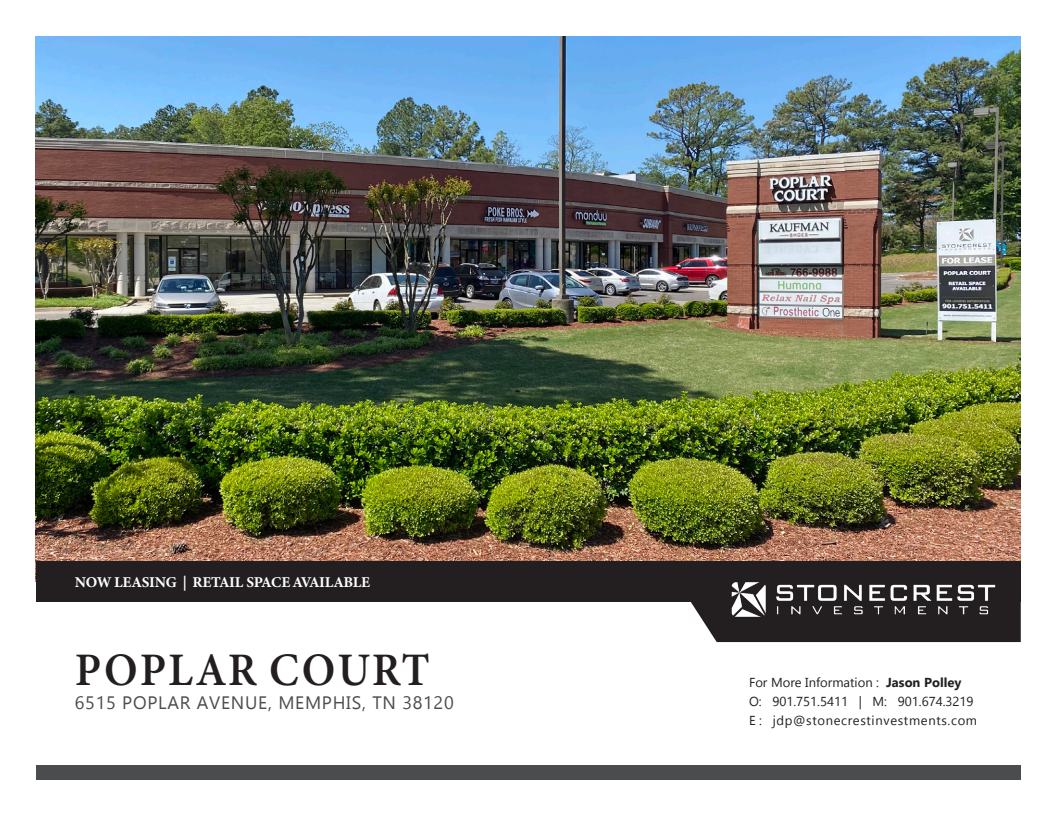
<style>
.page{position:relative;width:1057px;height:816px;background:#fff}
.page>*{position:absolute;margin:0;border:0;box-sizing:border-box;transform-origin:0 0}
.t1{font:46.6px "Minion Variable Concept";letter-spacing:.11em;color:#231f20;scale:.94 1}
.t2{font:18px "Gadugi";letter-spacing:.04em;color:#4b4c4d}
.t3{font:15px "Minion Variable Concept";letter-spacing:-.015em;color:#fff}
.t4{font:13px "Gadugi";color:#231f20}
.t5{font:13px "Gadugi";letter-spacing:.05em;color:#231f20}
.s1{font-weight:700}
</style>
<div class="page">
<div style="left:36px;top:765px;width:984px;height:15px;background:#4b4c4d"></div>
<img style="left:36px;top:36px;width:984px;height:526px">
<div style="left:36px;top:562px;width:984px;height:40px;background:#231f20"></div>
<div style="left:691px;top:602px;width:329px;height:40px;background:#231f20"></div>
<img style="left:728px;top:582px;width:271px;height:38px">
<p class="t3" style="left:75px;top:572px;width:297px">NOW LEASING | RETAIL SPACE AVAILABLE</p>
<p class="t1" style="left:75px;top:637px;width:379px">POPLAR COURT</p>
<p class="t2" style="left:75px;top:692px;width:380px">6515 POPLAR AVENUE, MEMPHIS, TN 38120</p>
<p class="t4" style="left:748px;top:674px;width:214px">For More Information : <span class="s1">Jason Polley</span></p>
<p class="t4" style="left:748px;top:693px;width:226px">O: 901.751.5411 | M: 901.674.3219</p>
<p class="t5" style="left:748px;top:712px;width:230px">E : jdp@stonecrestinvestments.com</p>
</div>
